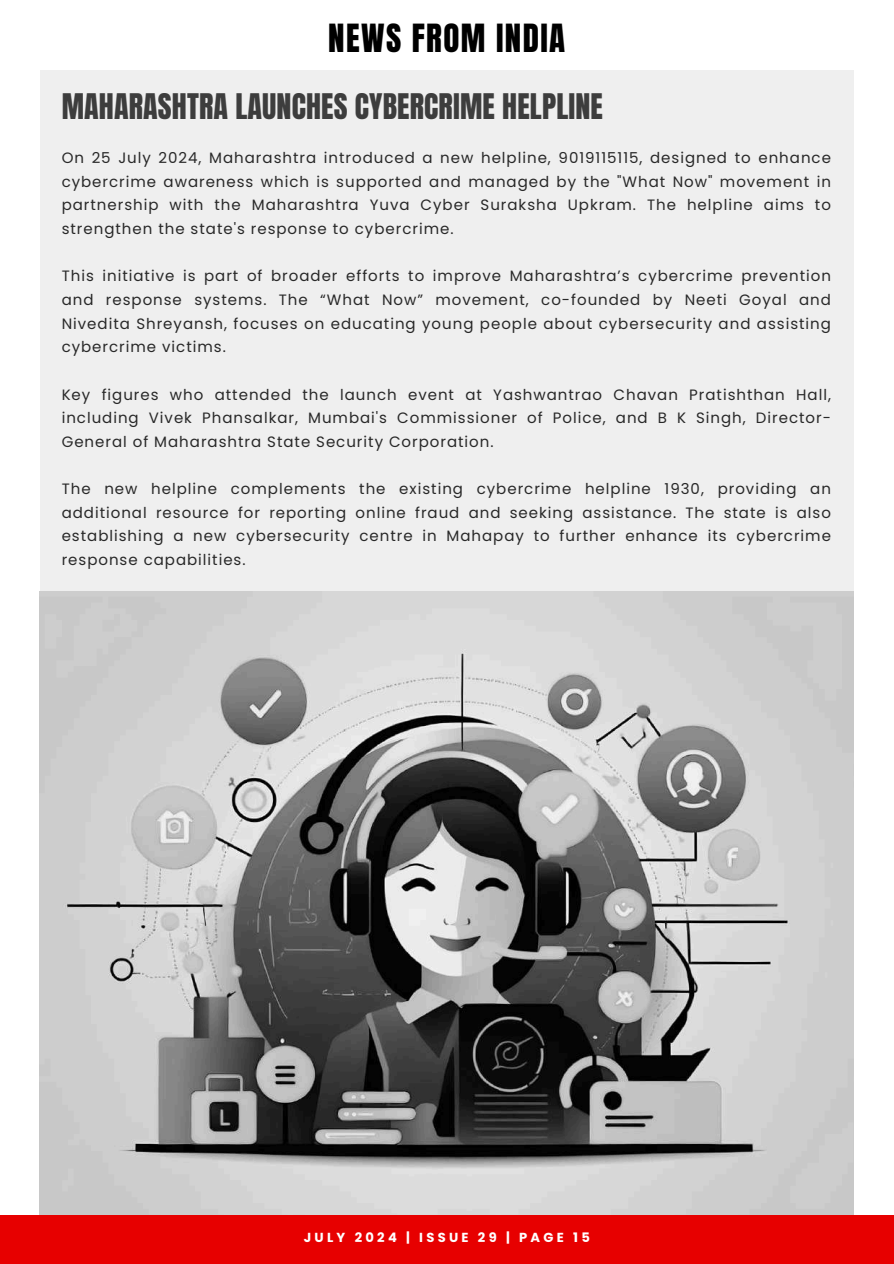
<style>
.page{position:relative;width:894px;height:1264px;background:#fff}
.page>*{position:absolute;margin:0;border:0;box-sizing:border-box;transform-origin:0 0}
.t1{font:33px "Anton";letter-spacing:.04em;color:#000}
.t2{font:30px "Anton";letter-spacing:.005em;color:#3d3d3d}
.t3{font:15px/23.7px "Poppins";letter-spacing:.065em;color:#282828;text-align:justify}
.t4{font:700 13.05px "Poppins";letter-spacing:.25em;color:#fff}
</style>
<div class="page">
<div style="left:40px;top:71px;width:813px;height:1143px;background:#efefef"></div>
<img style="left:40px;top:592px;width:813px;height:623px">
<div style="left:0;top:1215px;width:893px;height:48px;background:#e70000"></div>
<h1 class="t1" style="left:328px;top:15px;width:238px">NEWS FROM INDIA</h1>
<h2 class="t2" style="left:62px;top:85px;width:542px">MAHARASHTRA LAUNCHES CYBERCRIME HELPLINE</h2>
<p class="t3" style="left:62px;top:146px;width:770px">On 25 July 2024, Maharashtra introduced a new helpline, 9019115115, designed to enhance cybercrime awareness which is supported and managed by the "What Now" movement in partnership with the Maharashtra Yuva Cyber Suraksha Upkram. The helpline aims to strengthen the state's response to cybercrime.</p>
<p class="t3" style="left:62px;top:264px;width:770px">This initiative is part of broader efforts to improve Maharashtra’s cybercrime prevention and response systems. The “What Now” movement, co-founded by Neeti Goyal and Nivedita Shreyansh, focuses on educating young people about cybersecurity and assisting cybercrime victims.</p>
<p class="t3" style="left:62px;top:382px;width:770px">Key figures who attended the launch event at Yashwantrao Chavan Pratishthan Hall, including Vivek Phansalkar, Mumbai's Commissioner of Police, and B K Singh, Director-General of Maharashtra State Security Corporation.</p>
<p class="t3" style="left:62px;top:477px;width:770px">The new helpline complements the existing cybercrime helpline 1930, providing an additional resource for reporting online fraud and seeking assistance. The state is also establishing a new cybersecurity centre in Mahapay to further enhance its cybercrime response capabilities.</p>
<p class="t4" style="left:304px;top:1228px;width:287px">JULY 2024 | ISSUE 29 | PAGE 15</p>
</div>
